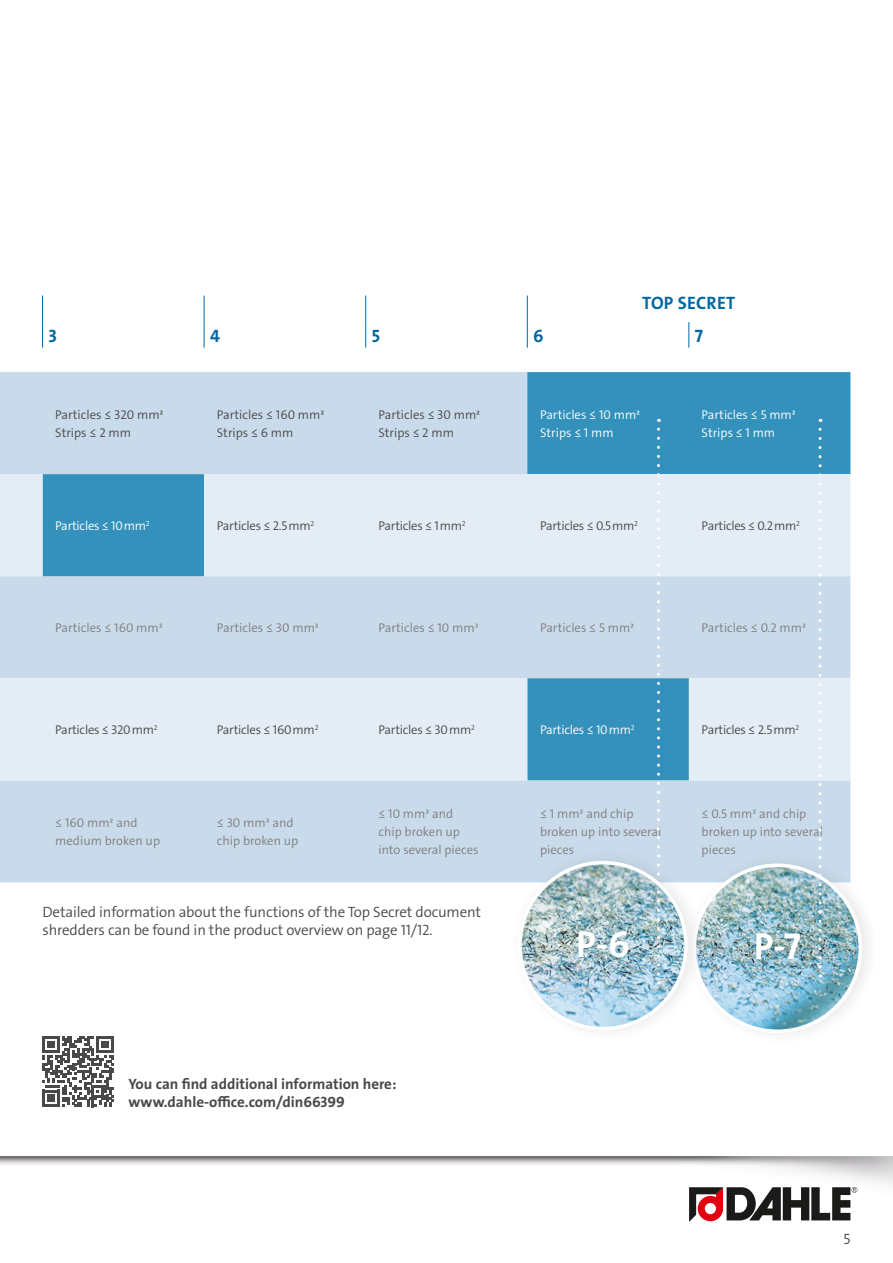
<style>
.page{position:relative;width:893px;height:1263px;background:#fff}
.page>*{position:absolute;margin:0;border:0;box-sizing:border-box;transform-origin:0 0}
.t1{font:700 37.5px "The Sans Os F";color:#fff}
.t2{font:700 18px "The Sans Os F";letter-spacing:.015em;color:#0068a3}
.t3{font:300 15px/18px "The Sans Os F";letter-spacing:-.01em;color:#494948}
.t4{font:700 15px/18px "The Sans Os F";color:#494948}
.t5{font:300 12.75px/18px "The Sans Os F";color:#7e7e7d}
.t6{font:300 12.75px "The Sans Os F";letter-spacing:-.02em;color:#494948}
.t7{font:300 12.75px/18px "The Sans Os F";color:#494948}
.t8{font:300 12.75px/18px "The Sans Os F";color:#fff}
.t9{font:300 12.75px "The Sans Os F";letter-spacing:-.02em;color:#fff}
</style>
<div class="page">
<svg style="left:689px;top:1187px;width:168px;height:35px"></svg>
<svg style="left:42px;top:296px;width:1px;height:52px"></svg>
<svg style="left:204px;top:296px;width:1px;height:52px"></svg>
<svg style="left:365px;top:296px;width:1px;height:52px"></svg>
<svg style="left:527px;top:296px;width:1px;height:52px"></svg>
<svg style="left:689px;top:322px;width:1px;height:26px"></svg>
<div style="left:0;top:372px;width:850px;height:510px;background:#c9dbeb"></div>
<svg style="left:43px;top:372px;width:807px;height:102px;fill:#c9dbeb"></svg>
<svg style="left:0;top:474px;width:850px;height:306px;fill:#e4edf5"></svg>
<svg style="left:43px;top:1036px;width:71px;height:71px"></svg>
<div style="left:684px;top:850px;width:189px;height:192px;background:#1a1a18;opacity:.1"></div>
<img style="left:694px;top:865px;width:166px;height:166px;border-radius:83px">
<div style="left:510px;top:847px;width:189px;height:192px;background:#1a1a18;opacity:.1"></div>
<img style="left:520px;top:862px;width:166px;height:166px;border-radius:83px">
<div style="left:518px;top:861px;width:170px;height:169px;border:4px solid #fff;border-radius:50%"></div>
<svg style="left:657px;top:419px;width:3px;height:555px"></svg>
<svg style="left:819px;top:419px;width:3px;height:548px"></svg>
<h2 class="t2" style="left:642px;top:291px;width:95px">TOP SECRET</h2>
<h2 class="t2" style="left:49px;top:324px;width:10px">3</h2>
<h2 class="t2" style="left:210px;top:324px;width:11px">4</h2>
<h2 class="t2" style="left:372px;top:324px;width:10px">5</h2>
<h2 class="t2" style="left:533px;top:324px;width:12px">6</h2>
<h2 class="t2" style="left:695px;top:324px;width:10px">7</h2>
<p class="t7" style="left:55px;top:406px;width:110px">Particles ≤ 320 mm²<br>Strips ≤ 2 mm</p>
<p class="t7" style="left:217px;top:406px;width:109px">Particles ≤ 160 mm²<br>Strips ≤ 6 mm</p>
<p class="t7" style="left:378px;top:406px;width:103px">Particles ≤ 30 mm²<br>Strips ≤ 2 mm</p>
<p class="t8" style="left:540px;top:406px;width:102px">Particles ≤ 10 mm²<br>Strips ≤ 1 mm</p>
<p class="t8" style="left:702px;top:406px;width:96px">Particles ≤ 5 mm²<br>Strips ≤ 1 mm</p>
<p class="t9" style="left:55px;top:517px;width:96px">Particles ≤ 10mm<sup>2</sup></p>
<p class="t6" style="left:217px;top:517px;width:99px">Particles ≤ 2.5mm<sup>2</sup></p>
<p class="t6" style="left:378px;top:517px;width:89px">Particles ≤ 1mm<sup>2</sup></p>
<p class="t6" style="left:540px;top:517px;width:99px">Particles ≤ 0.5mm<sup>2</sup></p>
<p class="t6" style="left:702px;top:517px;width:100px">Particles ≤ 0.2mm<sup>2</sup></p>
<p class="t5" style="left:55px;top:619px;width:109px">Particles ≤ 160 mm²</p>
<p class="t5" style="left:217px;top:619px;width:104px">Particles ≤ 30 mm²</p>
<p class="t5" style="left:378px;top:619px;width:102px">Particles ≤ 10 mm²</p>
<p class="t5" style="left:540px;top:619px;width:96px">Particles ≤ 5 mm²</p>
<p class="t5" style="left:702px;top:619px;width:106px">Particles ≤ 0.2 mm²</p>
<p class="t6" style="left:55px;top:721px;width:104px">Particles ≤ 320mm<sup>2</sup></p>
<p class="t6" style="left:217px;top:721px;width:103px">Particles ≤ 160mm<sup>2</sup></p>
<p class="t6" style="left:378px;top:721px;width:98px">Particles ≤ 30mm<sup>2</sup></p>
<p class="t9" style="left:540px;top:721px;width:96px">Particles ≤ 10mm<sup>2</sup></p>
<p class="t6" style="left:702px;top:721px;width:99px">Particles ≤ 2.5mm<sup>2</sup></p>
<p class="t5" style="left:55px;top:814px;width:106px">≤ 160 mm² and medium broken up</p>
<p class="t5" style="left:217px;top:814px;width:83px">≤ 30 mm² and chip broken up</p>
<p class="t5" style="left:378px;top:805px;width:102px">≤ 10 mm² and chip broken up into several pieces</p>
<p class="t5" style="left:540px;top:805px;width:123px">≤ 1 mm² and chip broken up into several pieces</p>
<p class="t5" style="left:702px;top:805px;width:123px">≤ 0.5 mm² and chip broken up into several pieces</p>
<p class="t3" style="left:43px;top:903px;width:440px">Detailed information about the functions of the Top Secret document shredders can be found in the product overview on page 11/12.</p>
<p class="t4" style="left:129px;top:1075px;width:269px">You can find additional information here: www.dahle-office.com/din66399</p>
<h1 class="t1" style="left:576px;top:920px;width:55px">P-6</h1>
<h1 class="t1" style="left:754px;top:922px;width:49px">P-7</h1>
<p class="t3" style="left:843px;top:1230px;width:8px">5</p>
</div>
